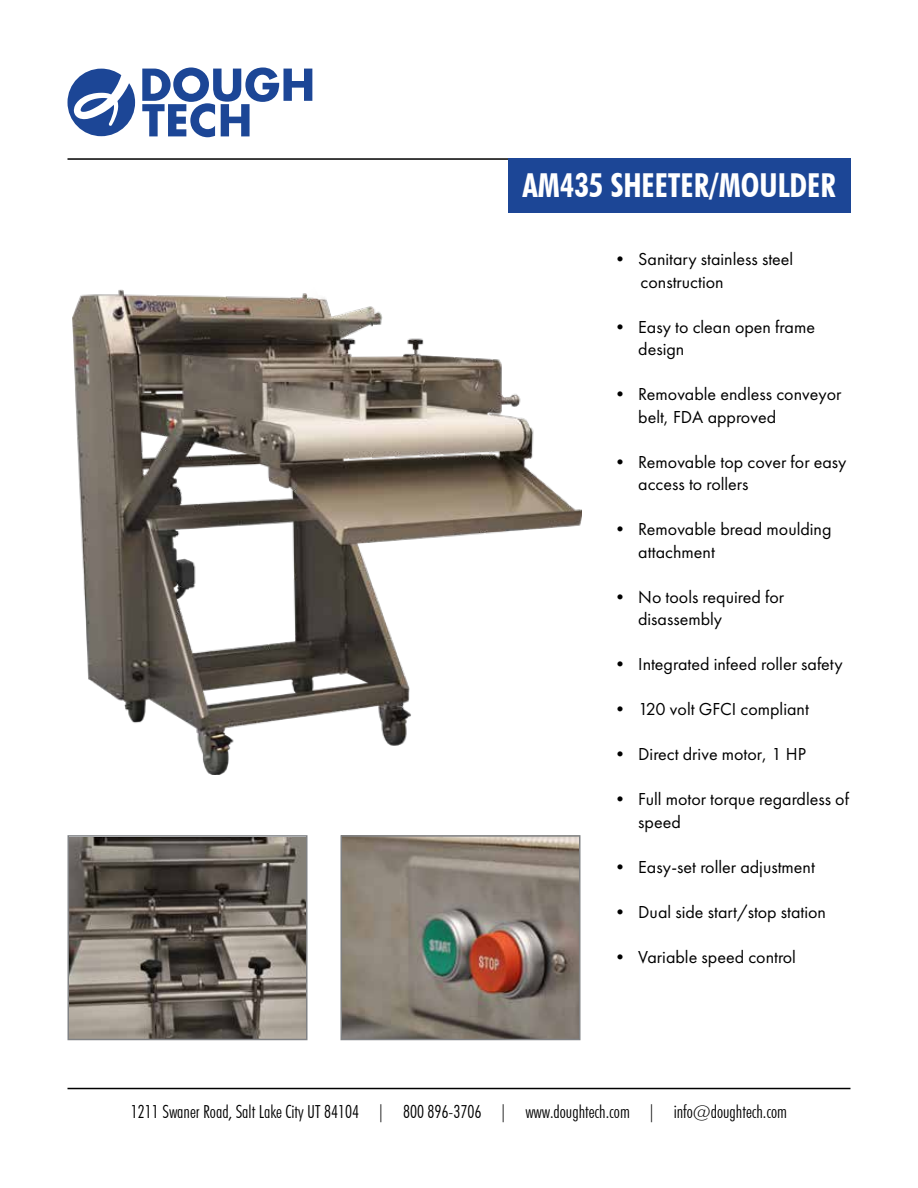
<style>
.page{position:relative;width:918px;height:1188px;background:#fff}
.page>*{position:absolute;margin:0;border:0;box-sizing:border-box;transform-origin:0 0}
.t1{font:700 condensed 33px "Futura BT";color:#fff}
.t2{font:18px/22.5px "Futura PT";color:#000}
.t3{font:300 condensed 18px "Futura BT";color:#000}
</style>
<div class="page">
<svg style="left:142px;top:67px;width:170px;height:70px"></svg>
<svg style="left:68px;top:69px;width:67px;height:67px"></svg>
<hr style="left:68px;top:158px;width:782px;height:2px;background:#000">
<hr style="left:68px;top:1088px;width:782px;height:1px;background:#000">
<div style="left:508px;top:158px;width:342px;height:54px;background:#1c4696"></div>
<img style="left:71px;top:838px;width:234px;height:199px">
<div style="left:68px;top:835px;width:240px;height:205px;border:2px solid #808285"></div>
<img style="left:343px;top:838px;width:234px;height:199px">
<div style="left:340px;top:835px;width:240px;height:205px;border:2px solid #808285"></div>
<img style="left:73px;top:289px;width:509px;height:486px">
<h1 class="t1" style="left:523px;top:165px;width:314px">AM435 SHEETER/MOULDER</h1>
<p class="t2" style="left:641px;top:248px;width:154px;text-indent:-29px">• Sanitary stainless steel construction</p>
<p class="t2" style="left:638px;top:316px;width:178px;text-indent:-27px">• Easy to clean open frame design</p>
<p class="t2" style="left:638px;top:383px;width:205px;text-indent:-27px">• Removable endless conveyor belt, FDA approved</p>
<p class="t2" style="left:638px;top:451px;width:210px;text-indent:-27px">• Removable top cover for easy access to rollers</p>
<p class="t2" style="left:638px;top:518px;width:195px;text-indent:-27px">• Removable bread moulding attachment</p>
<p class="t2" style="left:638px;top:586px;width:147px;text-indent:-27px">• No tools required for disassembly</p>
<p class="t2" style="left:611px;top:653px;width:233px">• Integrated infeed roller safety</p>
<p class="t2" style="left:611px;top:698px;width:199px">• 120 volt GFCI compliant</p>
<p class="t2" style="left:611px;top:743px;width:196px">• Direct drive motor, 1 HP</p>
<p class="t2" style="left:638px;top:788px;width:212px;text-indent:-27px">• Full motor torque regardless of speed</p>
<p class="t2" style="left:611px;top:856px;width:205px">• Easy-set roller adjustment</p>
<p class="t2" style="left:611px;top:901px;width:216px">• Dual side start/stop station</p>
<p class="t2" style="left:611px;top:946px;width:186px">• Variable speed control</p>
<p class="t3" style="left:131px;top:1100px;width:658px">1211 Swaner Road, Salt Lake City UT 84104 | 800 896-3706 | www.doughtech.com | info@doughtech.com</p>
</div>
